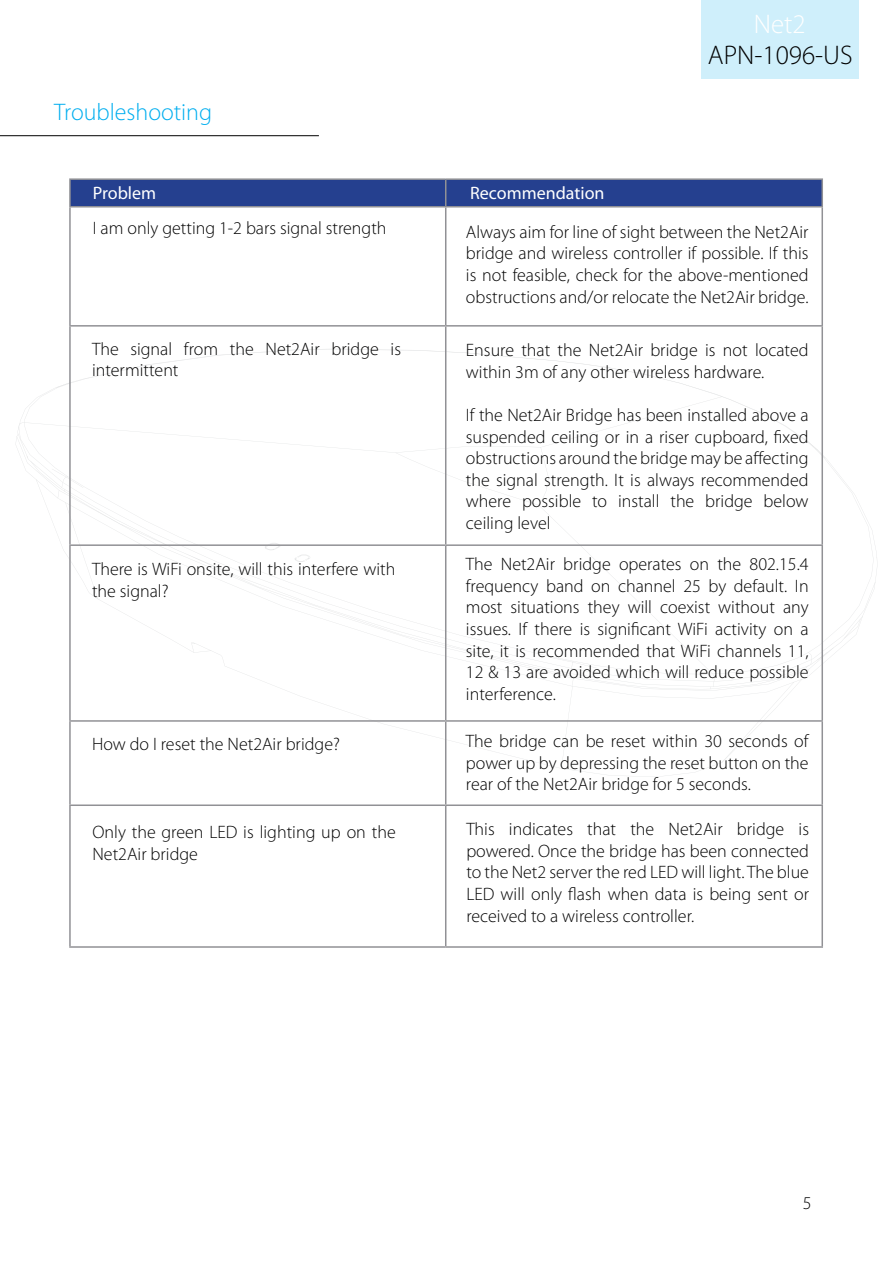
<style>
.page{position:relative;width:893px;height:1263px;background:#fff}
.page>*{position:absolute;margin:0;border:0;box-sizing:border-box;transform-origin:0 0}
.t1{font:300 27px "Myriad Pro";color:#000}
.t2{font:300 27px "Myriad Pro";color:#fff}
.t3{font:300 24px "Myriad Pro";color:#00aeef}
.t4{font:300 18px/21.6px "Myriad Pro";color:#000;text-align:justify}
.t5{font:18px "Myriad Pro";color:#fff}
</style>
<div class="page">
<div style="left:702px;top:0;width:157px;height:79px;background:#cfeffb"></div>
<svg style="left:19px;top:349px;width:856px;height:336px"></svg>
<hr style="left:0;top:135px;width:319px;height:1px;background:#000">
<hr style="left:69px;top:178px;width:377px;height:2px;background:#919195">
<hr style="left:69px;top:180px;width:2px;height:26px;background:#919195">
<hr style="left:446px;top:178px;width:377px;height:2px;background:#919195">
<div style="left:70px;top:179px;width:751px;height:27px;background:#25408f"></div>
<hr style="left:821px;top:180px;width:2px;height:26px;background:#919195">
<hr style="left:69px;top:206px;width:377px;height:1px;background:#919195">
<hr style="left:69px;top:207px;width:2px;height:118px;background:#919195">
<hr style="left:446px;top:206px;width:377px;height:1px;background:#919195">
<hr style="left:445px;top:207px;width:1px;height:118px;background:#919195">
<hr style="left:821px;top:207px;width:2px;height:118px;background:#919195">
<hr style="left:69px;top:325px;width:377px;height:2px;background:#919195">
<hr style="left:69px;top:327px;width:2px;height:217px;background:#919195">
<hr style="left:446px;top:325px;width:377px;height:2px;background:#919195">
<hr style="left:445px;top:327px;width:1px;height:217px;background:#919195">
<hr style="left:821px;top:327px;width:2px;height:217px;background:#919195">
<hr style="left:69px;top:544px;width:377px;height:2px;background:#919195">
<hr style="left:69px;top:546px;width:2px;height:174px;background:#919195">
<hr style="left:446px;top:544px;width:377px;height:2px;background:#919195">
<hr style="left:445px;top:546px;width:1px;height:174px;background:#919195">
<hr style="left:821px;top:546px;width:2px;height:174px;background:#919195">
<hr style="left:69px;top:720px;width:377px;height:2px;background:#919195">
<hr style="left:69px;top:722px;width:2px;height:82px;background:#919195">
<hr style="left:446px;top:720px;width:377px;height:2px;background:#919195">
<hr style="left:445px;top:722px;width:1px;height:82px;background:#919195">
<hr style="left:821px;top:722px;width:2px;height:82px;background:#919195">
<hr style="left:69px;top:804px;width:377px;height:2px;background:#919195">
<hr style="left:69px;top:806px;width:2px;height:140px;background:#919195">
<hr style="left:446px;top:804px;width:377px;height:2px;background:#919195">
<hr style="left:445px;top:806px;width:1px;height:140px;background:#919195">
<hr style="left:821px;top:806px;width:2px;height:140px;background:#919195">
<hr style="left:69px;top:946px;width:377px;height:2px;background:#919195">
<hr style="left:446px;top:946px;width:377px;height:2px;background:#919195">
<h1 class="t2" style="left:754px;top:8px;width:53px">Net2</h1>
<h2 class="t3" style="left:54px;top:98px;width:160px">Troubleshooting</h2>
<p class="t5" style="left:93px;top:182px;width:65px">Problem</p>
<p class="t5" style="left:470px;top:182px;width:136px">Recommendation</p>
<h1 class="t1" style="left:708px;top:39px;width:146px">APN-1096-US</h1>
<p class="t4" style="left:93px;top:217px;width:295px">I am only getting 1-2 bars signal strength</p>
<p class="t4" style="left:92px;top:338px;width:311px">The signal from the Net2Air bridge is intermittent</p>
<p class="t4" style="left:92px;top:558px;width:305px">There is WiFi onsite, will this interfere with the signal?</p>
<p class="t4" style="left:92px;top:733px;width:249px">How do I reset the Net2Air bridge?</p>
<p class="t4" style="left:466px;top:221px;width:344px">Always aim for line of sight between the Net2Air bridge and wireless controller if possible. If this is not feasible, check for the above-mentioned obstructions and/or relocate the Net2Air bridge.</p>
<p class="t4" style="left:466px;top:339px;width:344px">Ensure that the Net2Air bridge is not located within 3m of any other wireless hardware.</p>
<p class="t4" style="left:466px;top:404px;width:344px">If the Net2Air Bridge has been installed above a suspended ceiling or in a riser cupboard, fixed obstructions around the bridge may be affecting the signal strength. It is always recommended where possible to install the bridge below ceiling level</p>
<p class="t4" style="left:466px;top:553px;width:344px">The Net2Air bridge operates on the 802.15.4 frequency band on channel 25 by default. In most situations they will coexist without any issues. If there is significant WiFi activity on a site, it is recommended that WiFi channels 11, 12 &amp; 13 are avoided which will reduce possible interference.</p>
<p class="t4" style="left:466px;top:730px;width:344px">The bridge can be reset within 30 seconds of power up by depressing the reset button on the rear of the Net2Air bridge for 5 seconds.</p>
<p class="t4" style="left:92px;top:821px;width:305px">Only the green LED is lighting up on the<br>Net2Air bridge</p>
<p class="t4" style="left:466px;top:818px;width:344px">This indicates that the Net2Air bridge is powered. Once the bridge has been connected to the Net2 server the red LED will light. The blue LED will only flash when data is being sent or received to a wireless controller.</p>
<p class="t4" style="left:803px;top:1192px;width:10px">5</p>
</div>
